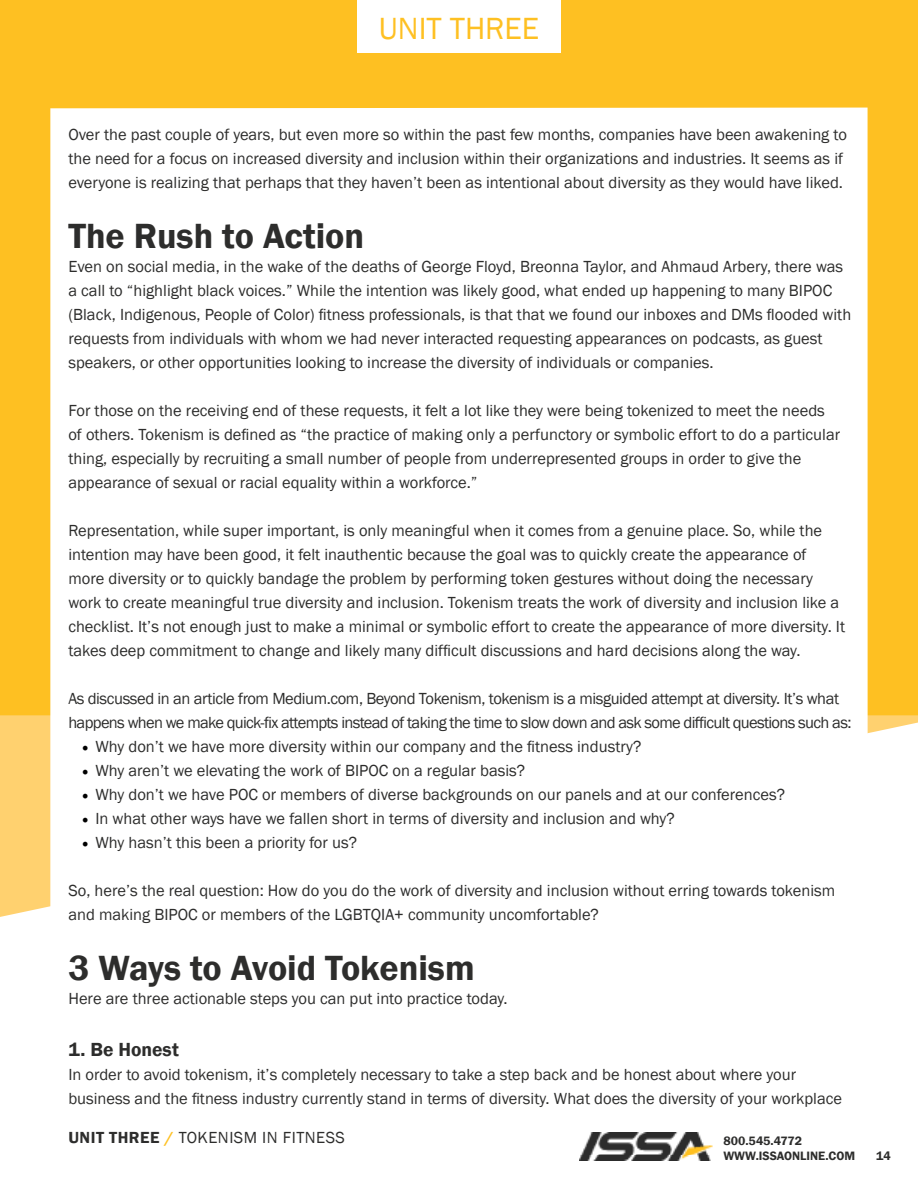
<style>
.page{position:relative;width:918px;height:1188px;background:#fff}
.page>*{position:absolute;margin:0;border:0;box-sizing:border-box;transform-origin:0 0}
.t1{font:600 36px "Franklin Gothic";color:#2d2d2c}
.t2{font:31.5px "Franklin Gothic";color:#fec022}
.t3{font:600 19.5px "Franklin Gothic";color:#2d2d2c}
.t4{font:16.5px/24px "Franklin Gothic";color:#2d2d2c}
.t5{font:16.5px/24px "Franklin Gothic";letter-spacing:-.04em;color:#2d2d2c}
.t6{font:16.5px "Franklin Gothic";letter-spacing:.03em;color:#2d2d2c}
.t7{font:600 12.45px/15px "Franklin Gothic";color:#2d2d2c}
.s1{font-family:"Minion Pro";font-size:18px;color:#000}
.s2{font-weight:600}
.s3{font-weight:600;color:#fec022}
</style>
<div class="page">
<div style="left:0;top:0;width:918px;height:716px;background:#fec022"></div>
<svg style="left:0;top:715px;width:918px;height:202px;fill:#ffd16f"></svg>
<div style="left:357px;top:0;width:204px;height:53px;background:#fff"></div>
<div style="left:47px;top:107px;width:824px;height:810px;background:#fff"></div>
<img style="left:580px;top:1132px;width:133px;height:28px">
<h2 class="t2" style="left:379px;top:9px;width:162px">UNIT THREE</h2>
<p class="t4" style="left:68px;top:122px;width:780px">Over the past couple of years, but even more so within the past few months, companies have been awakening to the need for a focus on increased diversity and inclusion within their organizations and industries. It seems as if everyone is realizing that perhaps that they haven’t been as intentional about diversity as they would have liked.</p>
<h1 class="t1" style="left:68px;top:213px;width:297px">The Rush to Action</h1>
<p class="t4" style="left:68px;top:254px;width:784px">Even on social media, in the wake of the deaths of George Floyd, Breonna Taylor, and Ahmaud Arbery, there was a call to “highlight black voices.” While the intention was likely good, what ended up happening to many BIPOC (Black, Indigenous, People of Color) fitness professionals, is that that we found our inboxes and DMs flooded with requests from individuals with whom we had never interacted requesting appearances on podcasts, as guest speakers, or other opportunities looking to increase the diversity of individuals or companies.</p>
<p class="t4" style="left:68px;top:398px;width:773px">For those on the receiving end of these requests, it felt a lot like they were being tokenized to meet the needs of others. Tokenism is defined as “the practice of making only a perfunctory or symbolic effort to do a particular thing, especially by recruiting a small number of people from underrepresented groups in order to give the appearance of sexual or racial equality within a workforce.”</p>
<p class="t4" style="left:68px;top:519px;width:778px">Representation, while super important, is only meaningful when it comes from a genuine place. So, while the intention may have been good, it felt inauthentic because the goal was to quickly create the appearance of more diversity or to quickly bandage the problem by performing token gestures without doing the necessary work to create meaningful true diversity and inclusion. Tokenism treats the work of diversity and inclusion like a checklist. It’s not enough just to make a minimal or symbolic effort to create the appearance of more diversity. It takes deep commitment to change and likely many difficult discussions and hard decisions along the way.</p>
<p class="t5" style="left:68px;top:687px;width:785px">As discussed in an article from Medium.com, Beyond Tokenism, tokenism is a misguided attempt at diversity. It’s what happens when we make quick-fix attempts instead of taking the time to slow down and ask some difficult questions such as:</p>
<p class="t4" style="left:82px;top:734px;width:561px"><span class="s1">•</span> Why don’t we have more diversity within our company and the fitness industry?</p>
<p class="t4" style="left:82px;top:758px;width:445px"><span class="s1">•</span> Why aren’t we elevating the work of BIPOC on a regular basis?</p>
<p class="t4" style="left:82px;top:782px;width:705px"><span class="s1">•</span> Why don’t we have POC or members of diverse backgrounds on our panels and at our conferences?</p>
<p class="t4" style="left:82px;top:806px;width:594px"><span class="s1">•</span> In what other ways have we fallen short in terms of diversity and inclusion and why?</p>
<p class="t4" style="left:82px;top:830px;width:277px"><span class="s1">•</span> Why hasn’t this been a priority for us?</p>
<p class="t4" style="left:68px;top:878px;width:768px">So, here’s the real question: How do you do the work of diversity and inclusion without erring towards tokenism and making BIPOC or members of the LGBTQIA+ community uncomfortable?</p>
<h1 class="t1" style="left:68px;top:945px;width:408px">3 Ways to Avoid Tokenism</h1>
<p class="t4" style="left:68px;top:986px;width:441px">Here are three actionable steps you can put into practice today.</p>
<p class="t3" style="left:68px;top:1038px;width:112px">1. Be Honest</p>
<p class="t4" style="left:68px;top:1063px;width:775px">In order to avoid tokenism, it’s completely necessary to take a step back and be honest about where your business and the fitness industry currently stand in terms of diversity. What does the diversity of your workplace</p>
<p class="t6" style="left:68px;top:1127px;width:278px"><span class="s2">UNIT THREE</span> <span class="s3">/</span> TOKENISM IN FITNESS</p>
<p class="t7" style="left:723px;top:1133px;width:133px">800.545.4772<br>WWW.ISSAONLINE.COM</p>
<p class="t7" style="left:876px;top:1148px;width:16px">14</p>
</div>
